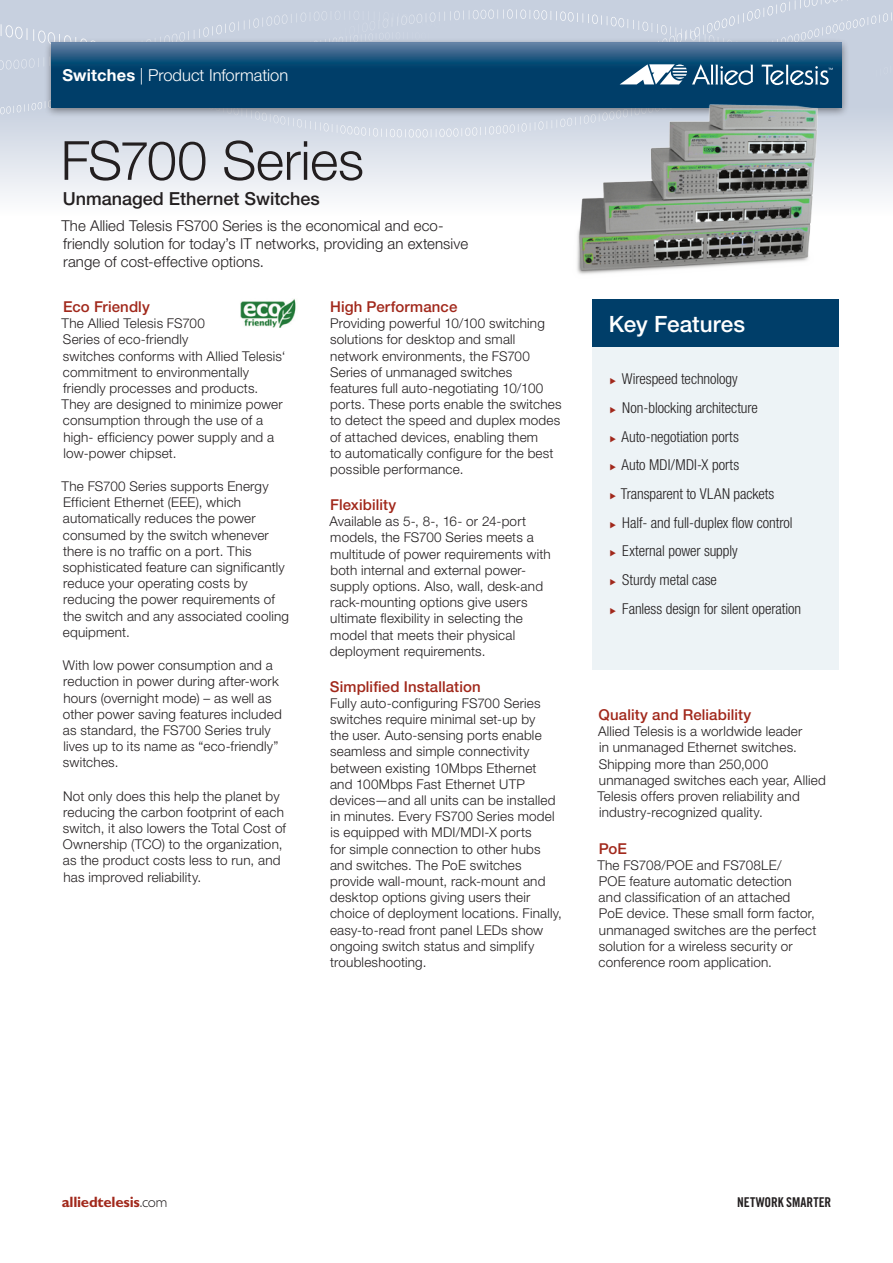
<style>
.page{position:relative;width:893px;height:1263px;background:#fff}
.page>*{position:absolute;margin:0;border:0;box-sizing:border-box;transform-origin:0 0}
.t1{font:300 54px "Helvetica Neue";letter-spacing:-.01em;color:#231f20}
.t2{font:500 22.5px "Helvetica Neue";color:#fff}
.t3{font:500 18px "Helvetica Neue";color:#231f20}
.t4{font:300 16.5px "Helvetica Neue";color:#fff}
.t5{font:300 condensed 15px/28.7px "Helvetica Neue";letter-spacing:-.005em;color:#231f20}
.t6{font:300 15px/18px "Helvetica Neue";letter-spacing:.005em;color:#231f20}
.t7{font:500 15px "Helvetica Neue";letter-spacing:.005em;color:#a1281b}
.t8{font:700 15px "Gill Sans Std";letter-spacing:-.015em;color:#a1281b}
.t9{font:300 13.5px/16.2px "Helvetica Neue";letter-spacing:.015em;color:#231f20}
.t10{font:13.5px "Trade Gothic Bold Cond Twenty";color:#231f20}
.s1{font-weight:700}
.s2{font-family:"Allied Telesis";font-stretch:normal;font-size:10.5px;color:#a1281b}
.s3{font-weight:300;color:#231f20}
</style>
<div class="page">
<img style="left:240px;top:299px;width:56px;height:28px">
<div style="left:592px;top:305px;width:246px;height:365px;background:#edf3f6"></div>
<div style="left:592px;top:299px;width:246px;height:48px;background:#003e69"></div>
<div style="left:0;top:0;width:893px;height:216px;background:linear-gradient(to bottom,#bac5d8,#f0f3f6)"></div>
<svg style="left:339px;top:32px;width:94px;height:6px"></svg>
<svg style="left:0;top:22px;width:97px;height:31px;background:#c9d2e0"></svg>
<svg style="left:282px;top:11px;width:126px;height:13px;background:#c9d2e0"></svg>
<svg style="left:869px;top:59px;width:24px;height:20px"></svg>
<svg style="left:454px;top:9px;width:93px;height:11px"></svg>
<svg style="left:812px;top:0;width:81px;height:28px;background:#c9d2e0"></svg>
<div style="left:43px;top:38px;width:807px;height:80px;background:#231f20;opacity:.5"></div>
<svg style="left:51px;top:43px;width:791px;height:64px;background:#245880"></svg>
<svg style="left:762px;top:65px;width:71px;height:21px"></svg>
<svg style="left:183px;top:64px;width:570px;height:45px;background:#0d4870"></svg>
<img style="left:573px;top:97px;width:244px;height:177px">
<p class="t4" style="left:62px;top:65px;width:227px"><span class="s1">Switches</span> | Product Information</p>
<h1 class="t1" style="left:61px;top:128px;width:305px">FS700 Series</h1>
<h3 class="t3" style="left:63px;top:187px;width:259px">Unmanaged Ethernet Switches</h3>
<p class="t6" style="left:61px;top:216px;width:408px">The Allied Telesis FS700 Series is the economical and eco&shy;friendly solution for today’s IT networks, providing an extensive range of cost-effective options.</p>
<p class="t7" style="left:63px;top:298px;width:88px">Eco Friendly</p>
<p class="t9" style="left:62px;top:315px;width:225px">The Allied Telesis FS700<br>Series of eco-friendly<br>switches conforms with Allied Telesis‘ commitment to environmentally friendly processes and products.<br>They are designed to minimize power consumption through the use of a high- efficiency power supply and a low-power chipset.</p>
<p class="t9" style="left:62px;top:478px;width:229px">The FS700 Series supports Energy<br>Efficient Ethernet (EEE), which automatically reduces the power consumed by the switch whenever there is no traffic on a port. This sophisticated feature can significantly reduce your operating costs by reducing the power requirements of the switch and any associated cooling equipment.</p>
<p class="t9" style="left:63px;top:657px;width:220px">With low power consumption and a reduction in power during after-work hours (overnight mode) – as well as other power saving features included as standard, the FS700 Series truly lives up to its name as “eco-friendly” switches.</p>
<p class="t9" style="left:63px;top:787px;width:225px">Not only does this help the planet by reducing the carbon footprint of each switch, it also lowers the Total Cost of Ownership (TCO) to the organization, as the product costs less to run, and has improved reliability.</p>
<p class="t7" style="left:330px;top:298px;width:129px">High Performance</p>
<p class="t9" style="left:330px;top:315px;width:233px">Providing powerful 10/100 switching solutions for desktop and small network environments, the FS700<br>Series of unmanaged switches features full auto-negotiating 10/100 ports. These ports enable the switches to detect the speed and duplex modes of attached devices, enabling them<br>to automatically configure for the best possible performance.</p>
<p class="t7" style="left:330px;top:496px;width:68px">Flexibility</p>
<p class="t9" style="left:329px;top:513px;width:223px">Available as 5-, 8-, 16- or 24-port models, the FS700 Series meets a multitude of power requirements with both internal and external power&shy;supply options. Also, wall, desk-and rack-mounting options give users ultimate flexibility in selecting the model that meets their physical deployment requirements.</p>
<p class="t7" style="left:330px;top:677px;width:152px">Simplified Installation</p>
<p class="t9" style="left:330px;top:695px;width:234px">Fully auto-configuring FS700 Series switches require minimal set-up by<br>the user. Auto-sensing ports enable seamless and simple connectivity between existing 10Mbps Ethernet<br>and 100Mbps Fast Ethernet UTP devices—and all units can be installed in minutes. Every FS700 Series model is equipped with MDI/MDI-X ports<br>for simple connection to other hubs and switches. The PoE switches provide wall-mount, rack-mount and desktop options giving users their choice of deployment locations. Finally, easy-to-read front panel LEDs show ongoing switch status and simplify troubleshooting.</p>
<h2 class="t2" style="left:609px;top:311px;width:138px">Key Features</h2>
<p class="t5" style="left:610px;top:364px;width:193px"><span class="s2">ۼ</span> Wirespeed technology<br><span class="s2">ۼ</span> Non-blocking architecture<br><span class="s2">ۼ</span> Auto-negotiation ports<br><span class="s2">ۼ</span> Auto MDI/MDI-X ports<br><span class="s2">ۼ</span> Transparent to VLAN packets<br><span class="s2">ۼ</span> Half- and full-duplex flow control <span class="s2">ۼ</span> External power supply<br><span class="s2">ۼ</span> Sturdy metal case<br><span class="s2">ۼ</span> Fanless design for silent operation</p>
<p class="t7" style="left:598px;top:706px;width:154px">Quality and Reliability</p>
<p class="t9" style="left:597px;top:723px;width:230px">Allied Telesis is a worldwide leader<br>in unmanaged Ethernet switches.<br>Shipping more than 250,000 unmanaged switches each year, Allied Telesis offers proven reliability and industry-recognized quality.</p>
<p class="t7" style="left:599px;top:839px;width:30px">PoE</p>
<p class="t9" style="left:597px;top:857px;width:221px">The FS708/POE and FS708LE/<br>POE feature automatic detection<br>and classification of an attached PoE device. These small form factor, unmanaged switches are the perfect solution for a wireless security or conference room application.</p>
<p class="t8" style="left:62px;top:1193px;width:107px">alliedtelesis<span class="s3">.com</span></p>
<p class="t10" style="left:737px;top:1194px;width:96px">NETWORK SMARTER</p>
</div>
